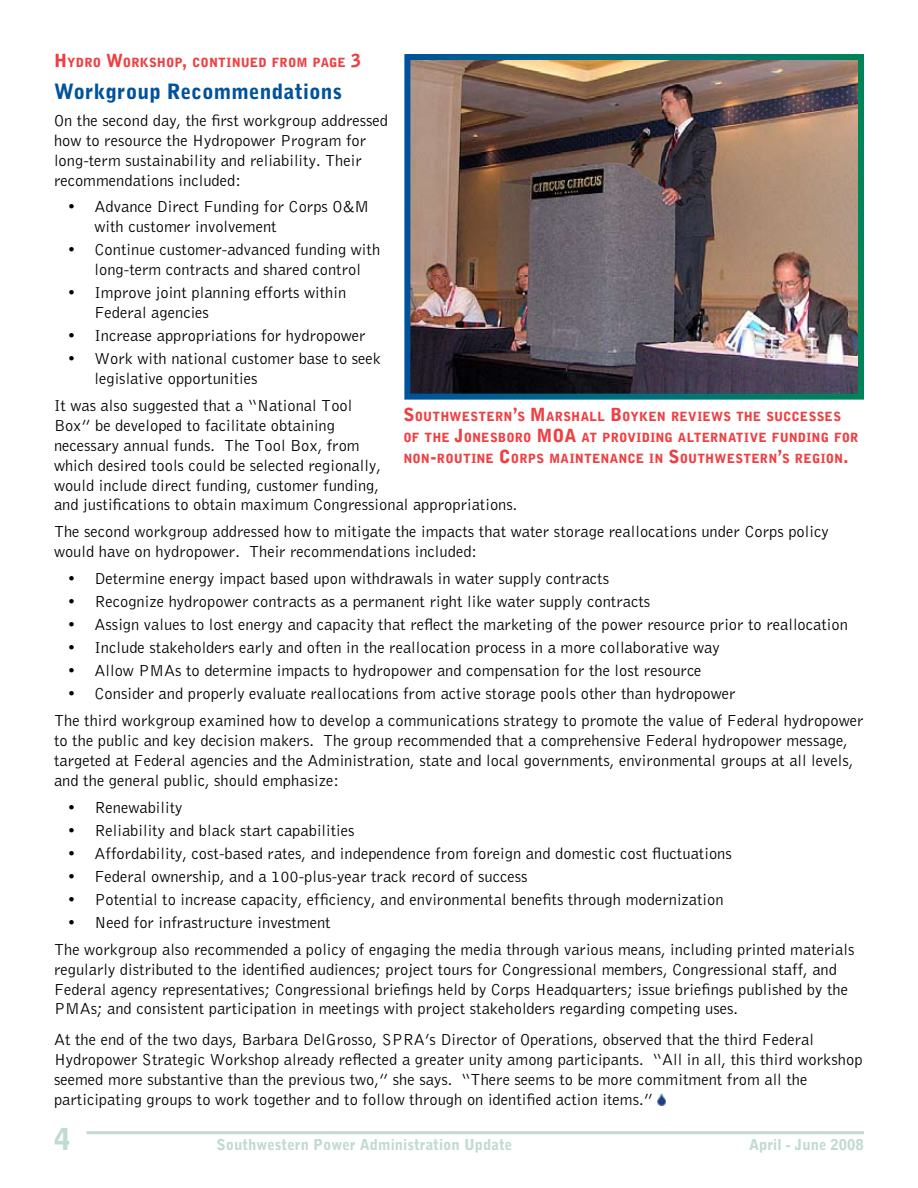
<style>
.page{position:relative;width:918px;height:1188px;background:#fff}
.page>*{position:absolute;margin:0;border:0;box-sizing:border-box;transform-origin:0 0}
.t1{font:900 30px "Bell Gothic Std";color:#c1dbd1}
.t2{font:900 21px "Bell Gothic Std";letter-spacing:.01em;color:#00529b}
.t3{font:300 16.5px/20px "Bell Gothic Std";color:#000}
.t4{font:900 15px "Bell Gothic Std";color:#c1dbd1}
.t5{font:900 12.6px/21px "Bell Gothic Std";letter-spacing:.01em;color:#ef3f42}
.s1{font-size:18px}
</style>
<div class="page">
<hr style="left:86px;top:1131px;width:778px;height:3px;background:#c1dbd1">
<svg style="left:657px;top:1093px;width:8px;height:12px"></svg>
<img style="left:411px;top:61px;width:446px;height:332px">
<p class="t5" style="left:54px;top:53px;width:309px"><span class="s1">H</span>YDRO <span class="s1">W</span>ORKSHOP<span class="s1">,</span> CONTINUED FROM PAGE <span class="s1">3</span></p>
<p class="t2" style="left:54px;top:79px;width:290px">Workgroup Recommendations</p>
<p class="t3" style="left:54px;top:111px;width:336px">On the second day, the first workgroup addressed how to resource the Hydropower Program for long-term sustainability and reliability. Their recommendations included:</p>
<p class="t3" style="left:95px;top:197px;width:276px;text-indent:-27px">• Advance Direct Funding for Corps O&amp;M with customer involvement</p>
<p class="t3" style="left:68px;top:240px;width:314px;text-align:center">• Continue customer-advanced funding with long-term contracts and shared control</p>
<p class="t3" style="left:95px;top:283px;width:253px;text-indent:-27px">• Improve joint planning efforts within<br>Federal agencies</p>
<p class="t3" style="left:68px;top:326px;width:300px">• Increase appropriations for hydropower</p>
<p class="t3" style="left:95px;top:349px;width:288px;text-indent:-27px">• Work with national customer base to seek legislative opportunities</p>
<p class="t3" style="left:54px;top:396px;width:465px">It was also suggested that a “National Tool<br>Box” be developed to facilitate obtaining<br>necessary annual funds. The Tool Box, from<br>which desired tools could be selected regionally,<br>would include direct funding, customer funding,<br>and justifications to obtain maximum Congressional appropriations.</p>
<p class="t3" style="left:54px;top:522px;width:776px">The second workgroup addressed how to mitigate the impacts that water storage reallocations under Corps policy would have on hydropower. Their recommendations included:</p>
<p class="t3" style="left:68px;top:569px;width:543px">• Determine energy impact based upon withdrawals in water supply contracts</p>
<p class="t3" style="left:68px;top:592px;width:584px">• Recognize hydropower contracts as a permanent right like water supply contracts</p>
<p class="t3" style="left:68px;top:615px;width:782px">• Assign values to lost energy and capacity that reflect the marketing of the power resource prior to reallocation</p>
<p class="t3" style="left:68px;top:638px;width:654px">• Include stakeholders early and often in the reallocation process in a more collaborative way</p>
<p class="t3" style="left:68px;top:661px;width:636px">• Allow PMAs to determine impacts to hydropower and compensation for the lost resource</p>
<p class="t3" style="left:54px;top:681px;width:811px;line-height:27px;text-indent:13px">• Consider and properly evaluate reallocations from active storage pools other than hydropower<br>The third workgroup examined how to develop a communications strategy to promote the value of Federal hydropower</p>
<p class="t3" style="left:54px;top:731px;width:801px">to the public and key decision makers. The group recommended that a comprehensive Federal hydropower message, targeted at Federal agencies and the Administration, state and local governments, environmental groups at all levels, and the general public, should emphasize:</p>
<p class="t3" style="left:68px;top:798px;width:116px">• Renewability</p>
<p class="t3" style="left:68px;top:821px;width:289px">• Reliability and black start capabilities</p>
<p class="t3" style="left:68px;top:844px;width:666px">• Affordability, cost-based rates, and independence from foreign and domestic cost fluctuations</p>
<p class="t3" style="left:68px;top:867px;width:462px">• Federal ownership, and a 100-plus-year track record of success</p>
<p class="t3" style="left:68px;top:890px;width:658px">• Potential to increase capacity, efficiency, and environmental benefits through modernization</p>
<p class="t3" style="left:54px;top:910px;width:802px;line-height:26.8px;text-indent:13px">• Need for infrastructure investment<br>The workgroup also recommended a policy of engaging the media through various means, including printed materials</p>
<p class="t3" style="left:54px;top:960px;width:796px">regularly distributed to the identified audiences; project tours for Congressional members, Congressional staff, and<br>Federal agency representatives; Congressional briefings held by Corps Headquarters; issue briefings published by the<br>PMAs; and consistent participation in meetings with project stakeholders regarding competing uses.</p>
<p class="t3" style="left:54px;top:1030px;width:810px">At the end of the two days, Barbara DelGrosso, SPRA’s Director of Operations, observed that the third Federal Hydropower Strategic Workshop already reflected a greater unity among participants. “All in all, this third workshop seemed more substantive than the previous two,” she says. “There seems to be more commitment from all the participating groups to work together and to follow through on identified action items.”</p>
<p class="t5" style="left:404px;top:407px;width:438px"><span class="s1">S</span>OUTHWESTERN<span class="s1">’</span>S <span class="s1">M</span> ARSHALL <span class="s1">B</span> OYKEN REVIEWS THE SUCCESSES<br>OF THE <span class="s1">J</span>ONESBORO <span class="s1">MOA</span></p>
<p class="t5" style="left:404px;top:428px;width:457px;text-indent:178px">AT PROVIDING ALTERNATIVE FUNDING FOR<br>NON<span class="s1">-</span>ROUTINE <span class="s1">C</span> ORPS MAINTENANCE IN <span class="s1">S</span>OUTHWESTERN<span class="s1">’</span>S REGION<span class="s1">.</span></p>
<h1 class="t1" style="left:54px;top:1122px;width:18px">4</h1>
<p class="t4" style="left:217px;top:1136px;width:297px">Southwestern Power Administration Update</p>
<p class="t4" style="left:749px;top:1136px;width:116px">April - June 2008</p>
</div>
